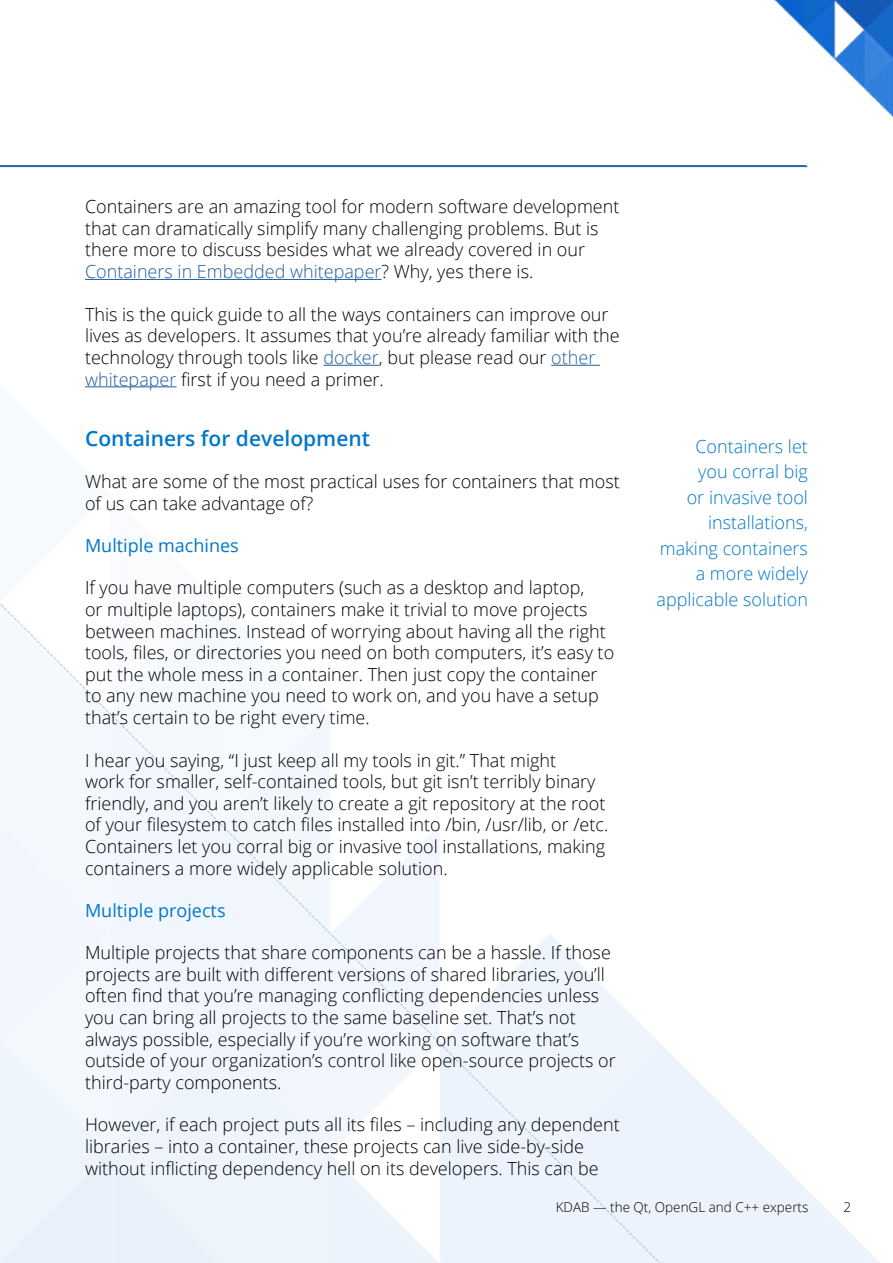
<style>
.page{position:relative;width:893px;height:1263px;background:#fff}
.page>*{position:absolute;margin:0;border:0;box-sizing:border-box;transform-origin:0 0}
.t1{font:600 21px "Open Sans";color:#0077c8}
.t2{font:300 18px/21.6px "Open Sans";color:#000}
.t3{font:300 18px/25.5px "Open Sans";color:#0077c8;text-align:right}
.t4{font:18px "Open Sans";color:#0077c8}
.t5{font:300 13.5px "Open Sans";color:#000}
.s1{color:#215e9e}
</style>
<div class="page">
<img style="left:0;top:278px;width:880px;height:985px">
<img style="left:731px;top:0;width:162px;height:168px">
<hr style="left:0;top:165px;width:808px;height:2px;background:#2e6ab3">
<hr style="left:85px;top:279px;width:297px;height:1px;background:#215e9e">
<hr style="left:323px;top:365px;width:56px;height:1px;background:#215e9e">
<hr style="left:551px;top:365px;width:49px;height:1px;background:#215e9e">
<hr style="left:85px;top:386px;width:91px;height:1px;background:#215e9e">
<p class="t2" style="left:85px;top:195px;width:536px">Containers are an amazing tool for modern software development that can dramatically simplify many challenging problems. But is there more to discuss besides what we already covered in our <span class="s1">Containers in Embedded whitepaper</span>? Why, yes there is.</p>
<p class="t2" style="left:85px;top:303px;width:536px">This is the quick guide to all the ways containers can improve our lives as developers. It assumes that you’re already familiar with the technology through tools like <span class="s1">docker</span>, but please read our <span class="s1">other whitepaper</span> first if you need a primer.</p>
<p class="t1" style="left:85px;top:423px;width:286px">Containers for development</p>
<p class="t2" style="left:85px;top:470px;width:536px">What are some of the most practical uses for containers that most of us can take advantage of?</p>
<p class="t4" style="left:85px;top:533px;width:155px">Multiple machines</p>
<p class="t2" style="left:85px;top:576px;width:531px">If you have multiple computers (such as a desktop and laptop,<br>or multiple laptops), containers make it trivial to move projects between machines. Instead of worrying about having all the right tools, files, or directories you need on both computers, it’s easy to put the whole mess in a container. Then just copy the container to any new machine you need to work on, and you have a setup that’s certain to be right every time.</p>
<p class="t2" style="left:85px;top:749px;width:525px">I hear you saying, “I just keep all my tools in git.” That might<br>work for smaller, self-contained tools, but git isn’t terribly binary friendly, and you aren’t likely to create a git repository at the root of your filesystem to catch files installed into /bin, /usr/lib, or /etc.<br>Containers let you corral big or invasive tool installations, making containers a more widely applicable solution.</p>
<p class="t4" style="left:85px;top:898px;width:142px">Multiple projects</p>
<p class="t2" style="left:85px;top:941px;width:532px">Multiple projects that share components can be a hassle. If those projects are built with different versions of shared libraries, you’ll often find that you’re managing conflicting dependencies unless you can bring all projects to the same baseline set. That’s not always possible, especially if you’re working on software that’s outside of your organization’s control like open-source projects or third-party components.</p>
<p class="t2" style="left:85px;top:1113px;width:536px">However, if each project puts all its files – including any dependent libraries – into a container, these projects can live side-by-side without inflicting dependency hell on its developers. This can be</p>
<p class="t3" style="left:656px;top:433px;width:153px">Containers let<br>you corral big<br>or invasive tool installations, making containers a more widely applicable solution</p>
<p class="t5" style="left:556px;top:1198px;width:254px">KDAB — the Qt, OpenGL and C++ experts</p>
<p class="t5" style="left:843px;top:1198px;width:9px">2</p>
</div>
